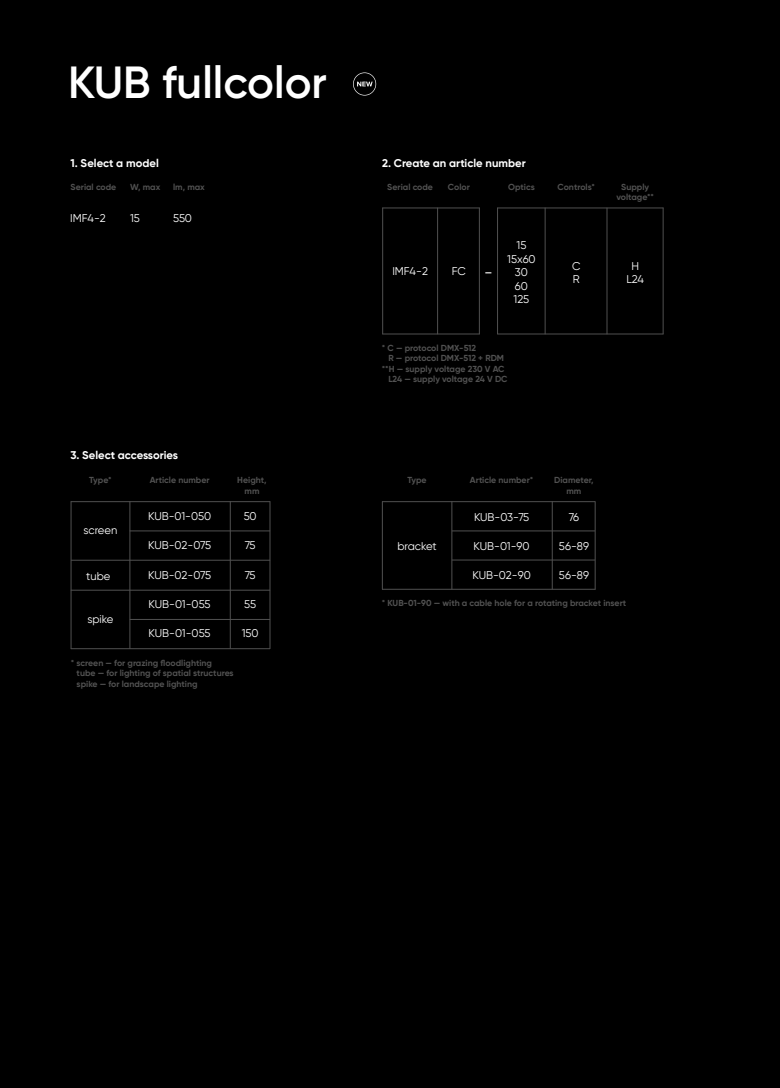
<style>
.page{position:relative;width:780px;height:1088px;background:#000}
.page>*{position:absolute;margin:0;border:0;box-sizing:border-box;transform-origin:0 0}
.t1{font:600 45px "Gilroy";color:#fff}
.t2{font:16.75px "Gilroy";color:#fff}
.t3{font:11.25px/13.5px "Gilroy";color:#fff;text-align:center}
.t4{font:700 11.25px "Gilroy";color:#fff}
.t5{font:700 8.75px/10.5px "Gilroy";color:#515151;text-align:center}
</style>
<div class="page">
<hr style="left:544px;top:208px;width:1px;height:126px;background:#515151">
<hr style="left:606px;top:208px;width:1px;height:126px;background:#515151">
<hr style="left:662px;top:208px;width:1px;height:126px;background:#515151">
<hr style="left:497px;top:208px;width:1px;height:126px;background:#515151">
<hr style="left:497px;top:208px;width:166px;height:1px;background:#515151">
<hr style="left:497px;top:334px;width:166px;height:1px;background:#515151">
<hr style="left:479px;top:208px;width:1px;height:126px;background:#515151">
<hr style="left:437px;top:208px;width:1px;height:126px;background:#515151">
<hr style="left:382px;top:208px;width:97px;height:1px;background:#515151">
<hr style="left:383px;top:334px;width:96px;height:1px;background:#515151">
<hr style="left:382px;top:208px;width:1px;height:126px;background:#515151">
<hr style="left:594px;top:502px;width:1px;height:87px;background:#515151">
<hr style="left:552px;top:502px;width:1px;height:87px;background:#515151">
<hr style="left:451px;top:502px;width:1px;height:87px;background:#515151">
<hr style="left:382px;top:502px;width:1px;height:87px;background:#515151">
<hr style="left:382px;top:501px;width:213px;height:1px;background:#515151">
<hr style="left:452px;top:531px;width:142px;height:1px;background:#515151">
<hr style="left:452px;top:560px;width:142px;height:1px;background:#515151">
<hr style="left:382px;top:589px;width:213px;height:1px;background:#515151">
<hr style="left:270px;top:502px;width:1px;height:146px;background:#515151">
<hr style="left:230px;top:502px;width:1px;height:146px;background:#515151">
<hr style="left:130px;top:502px;width:1px;height:146px;background:#515151">
<hr style="left:71px;top:502px;width:1px;height:147px;background:#515151">
<hr style="left:71px;top:501px;width:199px;height:1px;background:#515151">
<hr style="left:130px;top:531px;width:140px;height:1px;background:#515151">
<hr style="left:71px;top:560px;width:199px;height:1px;background:#515151">
<hr style="left:71px;top:590px;width:199px;height:1px;background:#515151">
<hr style="left:71px;top:648px;width:199px;height:1px;background:#515151">
<hr style="left:130px;top:619px;width:140px;height:1px;background:#515151">
<svg style="left:353px;top:72px;width:23px;height:24px"></svg>
<h1 class="t1" style="left:68px;top:55px;width:260px">KUB fullcolor</h1>
<p class="t4" style="left:70px;top:156px;width:90px">1. Select a model</p>
<p class="t5" style="left:71px;top:181px;width:47px">Serial code</p>
<p class="t5" style="left:130px;top:181px;width:32px">W, max</p>
<p class="t5" style="left:173px;top:181px;width:33px">lm, max</p>
<p class="t3" style="left:70px;top:211px;width:37px">IMF4-2</p>
<p class="t3" style="left:130px;top:211px;width:11px">15</p>
<p class="t3" style="left:173px;top:211px;width:20px">550</p>
<p class="t4" style="left:70px;top:448px;width:109px">3. Select accessories</p>
<p class="t5" style="left:89px;top:475px;width:24px">Type*</p>
<p class="t5" style="left:150px;top:475px;width:61px">Article number</p>
<p class="t3" style="left:148px;top:509px;width:65px">KUB-01-050</p>
<p class="t3" style="left:83px;top:523px;width:35px">screen</p>
<p class="t3" style="left:86px;top:569px;width:26px">tube</p>
<p class="t3" style="left:87px;top:612px;width:28px">spike</p>
<p class="t5" style="left:237px;top:475px;width:31px">Height, mm</p>
<p class="t3" style="left:244px;top:509px;width:14px">50</p>
<p class="t3" style="left:148px;top:538px;width:64px">KUB-02-075</p>
<p class="t3" style="left:245px;top:538px;width:12px">75</p>
<p class="t3" style="left:148px;top:568px;width:64px">KUB-02-075</p>
<p class="t3" style="left:149px;top:597px;width:63px">KUB-01-055</p>
<p class="t3" style="left:149px;top:627px;width:63px">KUB-01-055</p>
<p class="t3" style="left:245px;top:568px;width:12px">75</p>
<p class="t3" style="left:244px;top:597px;width:13px">55</p>
<p class="t3" style="left:242px;top:627px;width:18px">150</p>
<p class="t5" style="left:77px;top:657px;width:158px;text-align:left;text-indent:-6px">* screen — for grazing floodlighting<br>tube — for lighting of spatial structures spike — for landscape lighting</p>
<p class="t4" style="left:382px;top:156px;width:145px">2. Create an article number</p>
<p class="t5" style="left:387px;top:181px;width:47px">Serial code</p>
<p class="t5" style="left:448px;top:181px;width:23px">Color</p>
<p class="t3" style="left:392px;top:264px;width:37px">IMF4-2</p>
<p class="t3" style="left:452px;top:264px;width:16px">FC</p>
<h2 class="t2" style="left:484px;top:262px;width:10px">-</h2>
<p class="t5" style="left:508px;top:181px;width:28px">Optics</p>
<p class="t5" style="left:557px;top:181px;width:39px">Controls*</p>
<p class="t5" style="left:616px;top:181px;width:39px">Supply voltage**</p>
<p class="t3" style="left:507px;top:238px;width:30px">15<br>15х60<br>30<br>60<br>125</p>
<p class="t3" style="left:572px;top:259px;width:10px;text-align:left">C<br>R</p>
<p class="t3" style="left:626px;top:259px;width:19px">Н<br>L24</p>
<p class="t5" style="left:382px;top:342px;width:96px">* С — protocol DMX-512</p>
<p class="t5" style="left:388px;top:353px;width:117px">R — protocol DMX-512 + RDM</p>
<p class="t5" style="left:382px;top:363px;width:124px">**H — supply voltage 230 V AC</p>
<p class="t5" style="left:388px;top:374px;width:121px">L24 — supply voltage 24 V DC</p>
<p class="t5" style="left:407px;top:475px;width:21px">Type</p>
<p class="t5" style="left:470px;top:475px;width:65px">Article number*</p>
<p class="t3" style="left:474px;top:510px;width:57px">KUB-03-75</p>
<p class="t3" style="left:397px;top:539px;width:41px">bracket</p>
<p class="t3" style="left:473px;top:539px;width:58px">KUB-01-90</p>
<p class="t5" style="left:554px;top:475px;width:41px">Diameter, mm</p>
<p class="t3" style="left:568px;top:510px;width:12px">76</p>
<p class="t3" style="left:559px;top:539px;width:32px">56-89</p>
<p class="t3" style="left:472px;top:568px;width:60px">KUB-02-90</p>
<p class="t3" style="left:559px;top:568px;width:32px">56-89</p>
<p class="t5" style="left:382px;top:598px;width:246px">* KUB-01-90 — with a cable hole for a rotating bracket insert</p>
</div>
